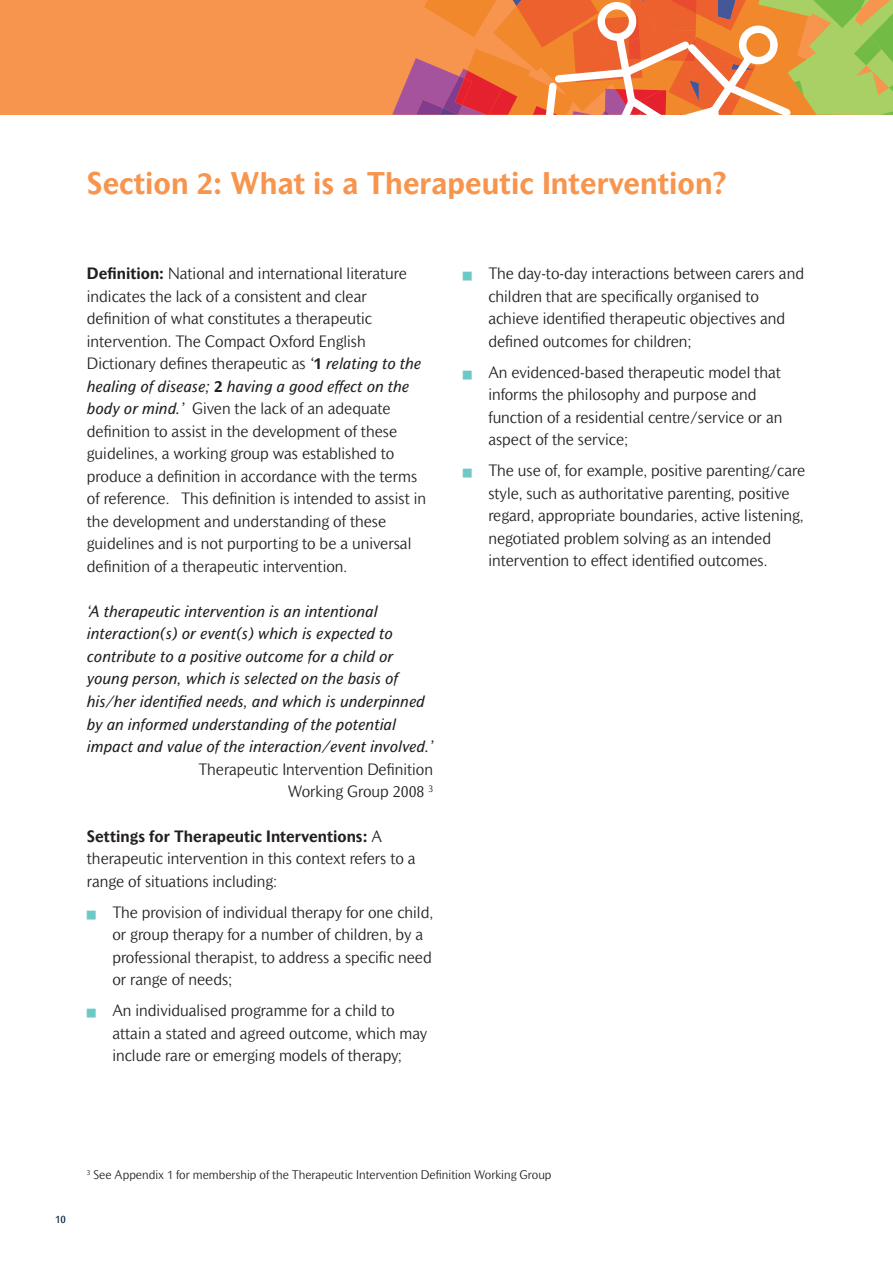
<style>
.page{position:relative;width:893px;height:1263px;background:#fff}
.page>*{position:absolute;margin:0;border:0;box-sizing:border-box;transform-origin:0 0}
.t1{font:700 30px "Mahsuri Sans MT Std";color:#f7944d}
.t2{font:300 15.75px/22.5px "Mahsuri Sans MT Std";color:#231f20}
.t3{font:italic 15.75px/22.5px "Mahsuri Sans MT Std";color:#231f20}
.t4{font:300 12px "Mahsuri Sans MT Std";color:#231f20}
.t5{font:10.5px "Mahsuri Sans MT Std";color:#001a37}
.s1{font-weight:700}
.s2{font-weight:400;font-style:italic}
.s3{color:#6cc9c7}
</style>
<div class="page">
<svg style="left:0;top:0;width:893px;height:115px;background:#e8904f"></svg>
<h1 class="t1" style="left:87px;top:172px;width:641px">Section 2: What is a Therapeutic Intervention?</h1>
<p class="t2" style="left:87px;top:264px;width:341px"><span class="s1">Definition:</span> National and international literature indicates the lack of a consistent and clear definition of what constitutes a therapeutic intervention. The Compact Oxford English Dictionary defines therapeutic as <span class="s2">‘</span><span class="s1">1</span> <span class="s2">relating to the healing of disease;</span> <span class="s1">2</span> <span class="s2">having a good effect on the body or mind.’</span> Given the lack of an adequate definition to assist in the development of these guidelines, a working group was established to produce a definition in accordance with the terms of reference. This definition is intended to assist in the development and understanding of these guidelines and is not purporting to be a universal definition of a therapeutic intervention.</p>
<p class="t3" style="left:87px;top:601px;width:348px">‘A therapeutic intervention is an intentional interaction(s) or event(s) which is expected to contribute to a positive outcome for a child or young person, which is selected on the basis of his/her identified needs, and which is underpinned by an informed understanding of the potential impact and value of the interaction/event involved.’</p>
<p class="t2" style="left:198px;top:759px;width:236px;text-align:right">Therapeutic Intervention Definition<br>Working Group 2008 <sup>3</sup></p>
<p class="t2" style="left:87px;top:826px;width:330px"><span class="s1">Settings for Therapeutic Interventions:</span> A therapeutic intervention in this context refers to a range of situations including:</p>
<p class="t2" style="left:112px;top:902px;width:322px;text-indent:-26px"><span class="s3">■</span> The provision of individual therapy for one child, or group therapy for a number of children, by a professional therapist, to address a specific need or range of needs;</p>
<p class="t2" style="left:112px;top:1001px;width:316px;text-indent:-26px"><span class="s3">■</span> An individualised programme for a child to attain a stated and agreed outcome, which may include rare or emerging models of therapy;</p>
<p class="t2" style="left:488px;top:264px;width:317px;text-indent:-26px"><span class="s3">■</span> The day-to-day interactions between carers and children that are specifically organised to achieve identified therapeutic objectives and defined outcomes for children;</p>
<p class="t2" style="left:488px;top:362px;width:295px;text-indent:-26px"><span class="s3">■</span> An evidenced-based therapeutic model that informs the philosophy and purpose and function of a residential centre/service or an aspect of the service;</p>
<p class="t2" style="left:488px;top:461px;width:318px;text-indent:-26px"><span class="s3">■</span> The use of, for example, positive parenting/care style, such as authoritative parenting, positive regard, appropriate boundaries, active listening, negotiated problem solving as an intended intervention to effect identified outcomes.</p>
<p class="t5" style="left:55px;top:1215px;width:12px">10</p>
<p class="t4" style="left:87px;top:1170px;width:466px"><sup>3</sup> See Appendix 1 for membership of the Therapeutic Intervention Definition Working Group</p>
</div>
